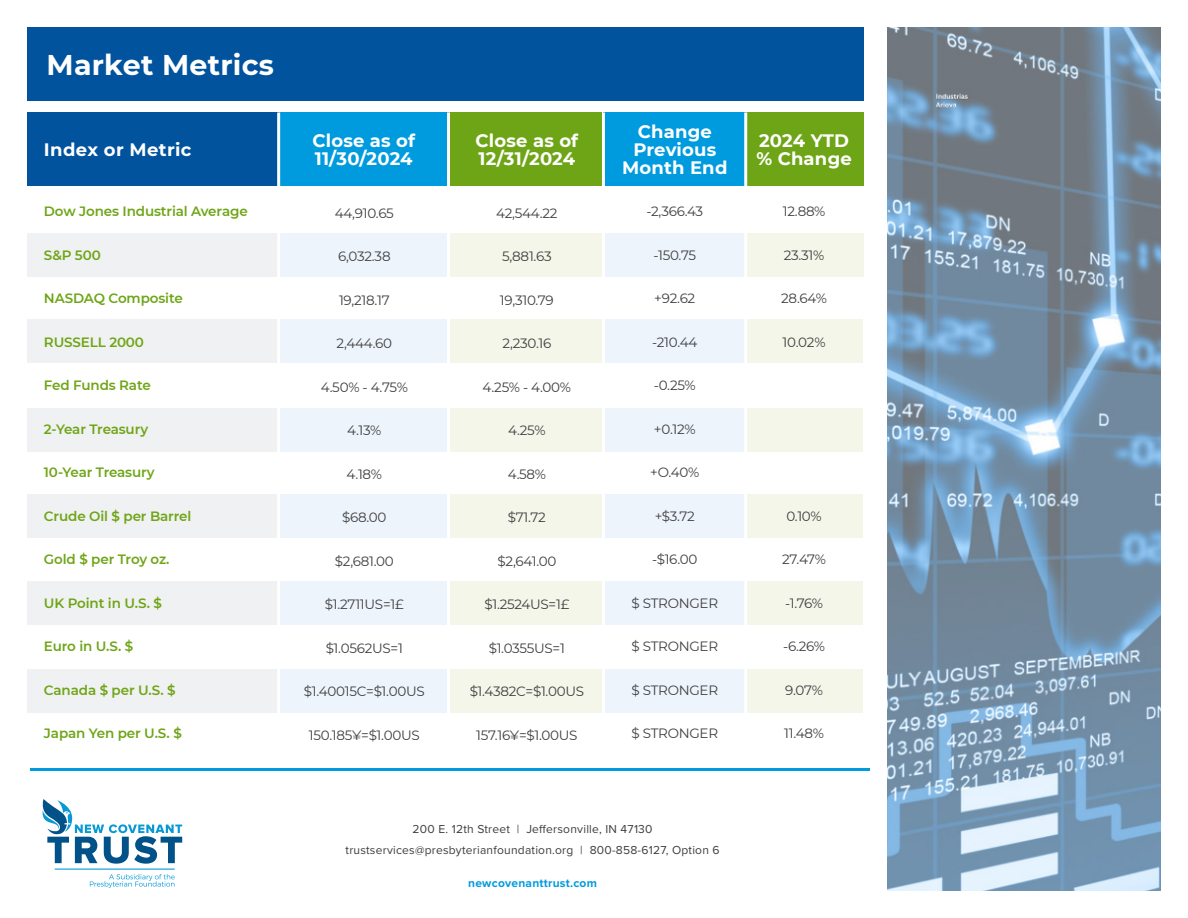
<style>
.page{position:relative;width:1188px;height:918px;background:#fff}
.page>*{position:absolute;margin:0;border:0;box-sizing:border-box;transform-origin:0 0}
.t1{font:700 28.5px "Montserrat";letter-spacing:.01em;color:#fff}
.t2{font:700 18px "Montserrat";letter-spacing:.01em;color:#fff}
.t3{font:13.5px "Montserrat";letter-spacing:-.02em;color:#3e3e3f}
.t4{font:600 13.5px "Montserrat";letter-spacing:-.01em;color:#6ea516}
.t5{font:12px/21px "Proxima Nova";letter-spacing:.02em;color:#3e3e3f;text-align:center}
.t6{font:700 12px "Proxima Nova";letter-spacing:.02em;color:#009bde}
</style>
<div class="page">
<div style="left:746px;top:233px;width:118px;height:43px;background:#f4f6e9"></div>
<div style="left:746px;top:408px;width:117px;height:44px;background:#f4f6e9"></div>
<div style="left:746px;top:582px;width:117px;height:43px;background:#f4f6e9"></div>
<div style="left:746px;top:319px;width:117px;height:44px;background:#f4f6e9"></div>
<div style="left:746px;top:494px;width:117px;height:44px;background:#f4f6e9"></div>
<div style="left:746px;top:669px;width:117px;height:44px;background:#f4f6e9"></div>
<div style="left:448px;top:233px;width:155px;height:43px;background:#f4f6e9"></div>
<div style="left:448px;top:408px;width:154px;height:44px;background:#f4f6e9"></div>
<div style="left:448px;top:582px;width:154px;height:43px;background:#f4f6e9"></div>
<div style="left:448px;top:319px;width:154px;height:44px;background:#f4f6e9"></div>
<div style="left:448px;top:494px;width:154px;height:44px;background:#f4f6e9"></div>
<div style="left:448px;top:669px;width:154px;height:44px;background:#f4f6e9"></div>
<div style="left:603px;top:233px;width:144px;height:43px;background:#eef4fc"></div>
<div style="left:603px;top:408px;width:143px;height:44px;background:#eef4fc"></div>
<div style="left:603px;top:582px;width:143px;height:43px;background:#eef4fc"></div>
<div style="left:603px;top:319px;width:143px;height:44px;background:#eef4fc"></div>
<div style="left:603px;top:494px;width:143px;height:44px;background:#eef4fc"></div>
<div style="left:603px;top:669px;width:143px;height:44px;background:#eef4fc"></div>
<div style="left:279px;top:233px;width:171px;height:43px;background:#eef4fc"></div>
<div style="left:279px;top:408px;width:169px;height:44px;background:#eef4fc"></div>
<div style="left:279px;top:582px;width:169px;height:43px;background:#eef4fc"></div>
<div style="left:279px;top:319px;width:169px;height:44px;background:#eef4fc"></div>
<div style="left:279px;top:494px;width:169px;height:44px;background:#eef4fc"></div>
<div style="left:279px;top:669px;width:169px;height:44px;background:#eef4fc"></div>
<div style="left:744px;top:112px;width:120px;height:74px;background:#6ea516"></div>
<div style="left:279px;top:112px;width:169px;height:74px;background:#009bde"></div>
<div style="left:448px;top:112px;width:154px;height:74px;background:#6ea516"></div>
<div style="left:603px;top:112px;width:143px;height:74px;background:#009bde"></div>
<div style="left:27px;top:112px;width:252px;height:74px;background:#01539e"></div>
<div style="left:27px;top:233px;width:252px;height:43px;background:#f0f1f2"></div>
<div style="left:27px;top:408px;width:252px;height:44px;background:#f0f1f2"></div>
<div style="left:27px;top:582px;width:252px;height:43px;background:#f0f1f2"></div>
<div style="left:27px;top:319px;width:252px;height:44px;background:#f0f1f2"></div>
<div style="left:27px;top:494px;width:252px;height:44px;background:#f0f1f2"></div>
<div style="left:27px;top:669px;width:252px;height:44px;background:#f0f1f2"></div>
<hr style="left:55px;top:869px;width:120px;height:1px;background:#0699d6">
<svg style="left:90px;top:874px;width:85px;height:14px"></svg>
<svg style="left:43px;top:799px;width:139px;height:65px"></svg>
<hr style="left:31px;top:768px;width:839px;height:3px;background:#009bde">
<hr style="left:277px;top:112px;width:3px;height:645px;background:#fff">
<hr style="left:447px;top:112px;width:3px;height:645px;background:#fff">
<hr style="left:602px;top:112px;width:3px;height:645px;background:#fff">
<hr style="left:744px;top:112px;width:3px;height:645px;background:#fff">
<div style="left:27px;top:27px;width:837px;height:73px;background:#01539e"></div>
<img style="left:888px;top:27px;width:273px;height:864px">
<p class="t1" style="left:46px;top:45px;width:229px">Market Metrics</p>
<p class="t2" style="left:44px;top:136px;width:149px">Index or Metric</p>
<p class="t4" style="left:44px;top:202px;width:205px">Dow Jones Industrial Average</p>
<p class="t4" style="left:44px;top:245px;width:58px">S&amp;P 500</p>
<p class="t4" style="left:44px;top:289px;width:140px">NASDAQ Composite</p>
<p class="t4" style="left:44px;top:332px;width:102px">RUSSELL 2000</p>
<p class="t4" style="left:44px;top:376px;width:108px">Fed Funds Rate</p>
<p class="t4" style="left:44px;top:419px;width:106px">2-Year Treasury</p>
<p class="t4" style="left:44px;top:463px;width:112px">10-Year Treasury</p>
<p class="t4" style="left:44px;top:506px;width:149px">Crude Oil $ per Barrel</p>
<p class="t4" style="left:44px;top:550px;width:127px">Gold $ per Troy oz.</p>
<p class="t4" style="left:44px;top:593px;width:119px">UK Point in U.S. $</p>
<p class="t4" style="left:44px;top:637px;width:91px">Euro in U.S. $</p>
<p class="t4" style="left:44px;top:680px;width:133px">Canada $ per U.S. $</p>
<p class="t4" style="left:44px;top:724px;width:139px">Japan Yen per U.S. $</p>
<p class="t2" style="left:312px;top:127px;width:104px">Close as of</p>
<p class="t2" style="left:315px;top:145px;width:99px">11/30/2024</p>
<p class="t3" style="left:335px;top:204px;width:61px">44,910.65</p>
<p class="t3" style="left:338px;top:247px;width:54px">6,032.38</p>
<p class="t3" style="left:339px;top:291px;width:52px">19,218.17</p>
<p class="t3" style="left:337px;top:334px;width:57px">2,444.60</p>
<p class="t3" style="left:321px;top:378px;width:89px">4.50% - 4.75%</p>
<p class="t3" style="left:347px;top:421px;width:36px">4.13%</p>
<p class="t3" style="left:347px;top:465px;width:37px">4.18%</p>
<p class="t3" style="left:342px;top:508px;width:46px">$68.00</p>
<p class="t3" style="left:335px;top:552px;width:60px">$2,681.00</p>
<p class="t3" style="left:325px;top:595px;width:80px">$1.2711US=1£</p>
<p class="t3" style="left:326px;top:639px;width:79px">$1.0562US=1</p>
<p class="t3" style="left:304px;top:682px;width:122px">$1.40015C=$1.00US</p>
<p class="t3" style="left:309px;top:726px;width:112px">150.185¥=$1.00US</p>
<p class="t2" style="left:476px;top:127px;width:104px">Close as of</p>
<p class="t2" style="left:479px;top:145px;width:98px">12/31/2024</p>
<p class="t3" style="left:496px;top:204px;width:63px">42,544.22</p>
<p class="t3" style="left:502px;top:247px;width:51px">5,881.63</p>
<p class="t3" style="left:500px;top:291px;width:55px">19,310.79</p>
<p class="t3" style="left:503px;top:334px;width:50px">2,230.16</p>
<p class="t3" style="left:483px;top:378px;width:90px">4.25% - 4.00%</p>
<p class="t3" style="left:508px;top:421px;width:39px">4.25%</p>
<p class="t3" style="left:508px;top:465px;width:40px">4.58%</p>
<p class="t3" style="left:508px;top:508px;width:40px">$71.72</p>
<p class="t3" style="left:497px;top:552px;width:60px">$2,641.00</p>
<p class="t3" style="left:485px;top:595px;width:86px">$1.2524US=1£</p>
<p class="t3" style="left:489px;top:639px;width:78px">$1.0355US=1</p>
<p class="t3" style="left:470px;top:682px;width:116px">$1.4382C=$1.00US</p>
<p class="t3" style="left:476px;top:726px;width:103px">157.16¥=$1.00US</p>
<p class="t2" style="left:638px;top:118px;width:76px">Change</p>
<p class="t2" style="left:633px;top:136px;width:84px">Previous</p>
<p class="t2" style="left:622px;top:154px;width:107px">Month End</p>
<p class="t3" style="left:646px;top:202px;width:58px">-2,366.43</p>
<p class="t3" style="left:653px;top:246px;width:44px">-150.75</p>
<p class="t3" style="left:654px;top:289px;width:43px">+92.62</p>
<p class="t3" style="left:652px;top:333px;width:47px">-210.44</p>
<p class="t3" style="left:654px;top:376px;width:44px">-0.25%</p>
<p class="t3" style="left:654px;top:420px;width:43px">+0.12%</p>
<p class="t3" style="left:650px;top:463px;width:51px">+O.40%</p>
<p class="t3" style="left:655px;top:507px;width:42px">+$3.72</p>
<p class="t3" style="left:652px;top:550px;width:47px">-$16.00</p>
<p class="t3" style="left:632px;top:594px;width:88px">$ STRONGER</p>
<p class="t3" style="left:632px;top:637px;width:88px">$ STRONGER</p>
<p class="t3" style="left:632px;top:681px;width:88px">$ STRONGER</p>
<p class="t3" style="left:632px;top:724px;width:88px">$ STRONGER</p>
<p class="t2" style="left:759px;top:127px;width:91px">2024 YTD</p>
<p class="t2" style="left:756px;top:145px;width:97px">% Change</p>
<p class="t3" style="left:783px;top:202px;width:44px">12.88%</p>
<p class="t3" style="left:784px;top:246px;width:42px">23.31%</p>
<p class="t3" style="left:781px;top:289px;width:47px">28.64%</p>
<p class="t3" style="left:783px;top:333px;width:44px">10.02%</p>
<p class="t3" style="left:786px;top:507px;width:37px">0.10%</p>
<p class="t3" style="left:782px;top:550px;width:45px">27.47%</p>
<p class="t3" style="left:785px;top:594px;width:39px">-1.76%</p>
<p class="t3" style="left:783px;top:637px;width:44px">-6.26%</p>
<p class="t3" style="left:785px;top:681px;width:39px">9.07%</p>
<p class="t3" style="left:784px;top:724px;width:41px">11.48%</p>
<p class="t5" style="left:346px;top:818px;width:376px">200 E. 12th Street | Jeffersonville, IN 47130 trustservices@presbyterianfoundation.org | 800-858-6127, Option 6</p>
<p class="t6" style="left:468px;top:874px;width:130px">newcovenanttrust.com</p>
</div>
